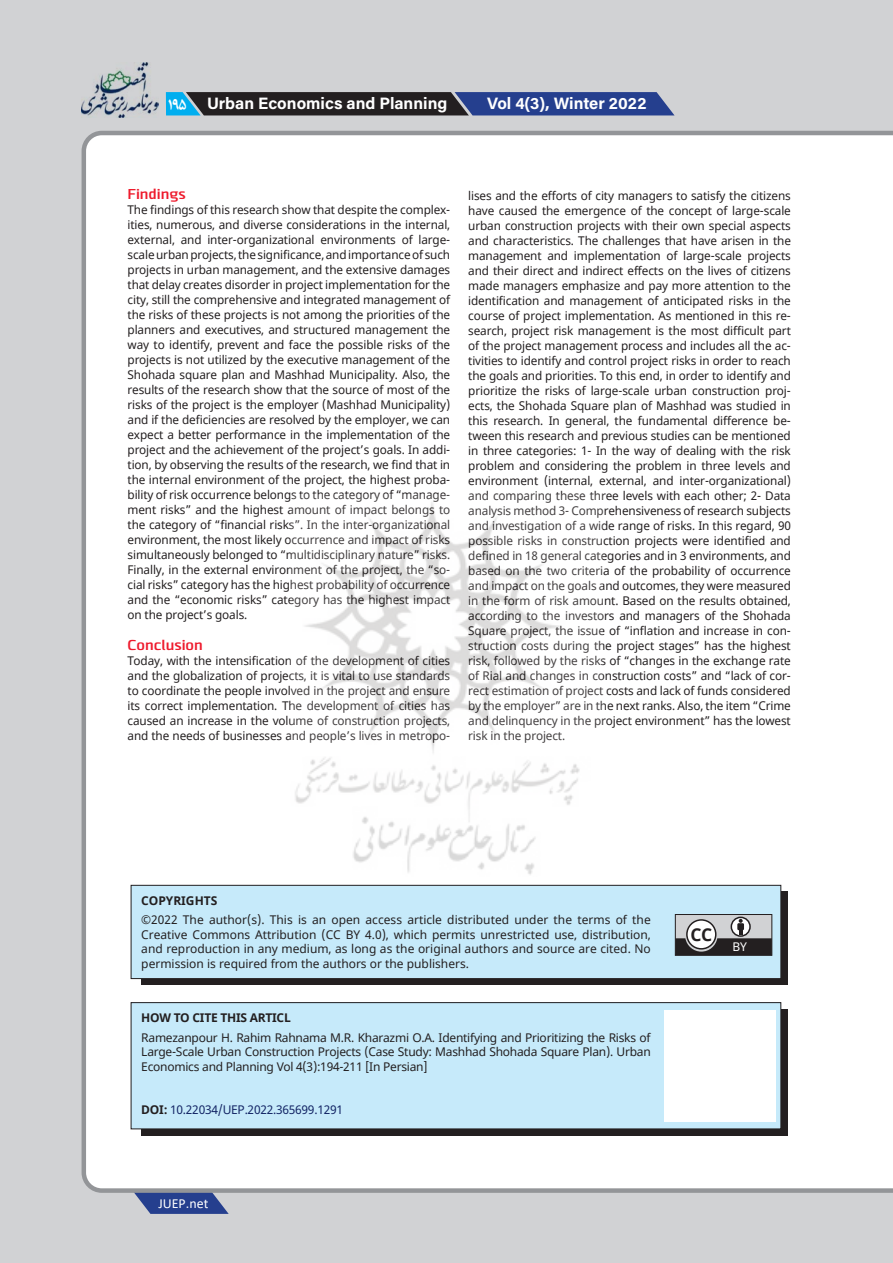
<style>
.page{position:relative;width:893px;height:1263px;background:#d1d2d4}
.page>*{position:absolute;margin:0;border:0;box-sizing:border-box;transform-origin:0 0}
.t1{font:700 17.4px "Noto Sans";color:#231f20}
.t2{font:16.5px "Acumin Variable Concept";color:#fff}
.t3{font:700 16.5px "B Nazanin";color:#fff}
.t4{font:700 15px "Clio XS Semi";letter-spacing:-.01em;color:#ee1b2d}
.t5{font:13.8px "Calibri";color:#fff}
.t6{font:12px/15px "Noto Sans";letter-spacing:-.01em;color:#231f20;text-align:justify}
.t7{font:12px "Noto Sans";letter-spacing:-.02em;color:#132565}
.t8{font:700 12px "Noto Sans";letter-spacing:-.02em;color:#231f20}
.t9{font:700 12px "Noto Sans";color:#231f20}
.t10{font:12px "Noto Sans";color:#fff}
.s1{font-weight:700;color:#231f20}
</style>
<div class="page">
<svg style="left:134px;top:1193px;width:95px;height:21px"></svg>
<div style="left:82px;top:131px;width:811px;height:1062px;background:#fff"></div>
<svg style="left:166px;top:92px;width:508px;height:23px;background:#27385c"></svg>
<img style="left:82px;top:63px;width:76px;height:54px">
<div style="left:141px;top:892px;width:647px;height:93px;background:#231f20"></div>
<div style="left:141px;top:1009px;width:647px;height:126px;background:#231f20"></div>
<div style="left:131px;top:885px;width:650px;height:93px;background:#c6eafa"></div>
<div style="left:131px;top:885px;width:650px;height:94px;border:1px solid #231f20"></div>
<div style="left:131px;top:1002px;width:650px;height:127px;background:#c6eafa"></div>
<div style="left:131px;top:1002px;width:650px;height:127px;border:1px solid #231f20"></div>
<div style="left:675px;top:914px;width:97px;height:41px;background:#d1d2d4"></div>
<div style="left:675px;top:914px;width:97px;height:42px;border:1px solid #231f20"></div>
<div style="left:731px;top:916px;width:20px;height:21px;border:2px solid #231f20;border-radius:50%"></div>
<svg style="left:675px;top:919px;width:97px;height:36px"></svg>
<div style="left:664px;top:1010px;width:112px;height:111px;background:#fff"></div>
<img style="left:290px;top:494px;width:313px;height:383px">
<h2 class="t3" style="left:167px;top:94px;width:21px">195</h2>
<h2 class="t2" style="left:207px;top:92px;width:242px">Urban Economics and Planning</h2>
<h2 class="t2" style="left:487px;top:92px;width:161px">Vol , )3(4 Winter 2022</h2>
<p class="t4" style="left:128px;top:185px;width:60px">Findings</p>
<p class="t6" style="left:128px;top:217px;width:324px">ities, numerous, and diverse considerations in the internal,</p>
<p class="t6" style="left:128px;top:202px;width:324px">The findings of this research show that despite the complex-</p>
<p class="t6" style="left:128px;top:247px;width:324px">scaleurbanprojects,thesignificance,andimportanceofsuch</p>
<p class="t6" style="left:402px;top:232px;width:13px">of</p>
<p class="t6" style="left:128px;top:232px;width:49px">external,</p>
<p class="t6" style="left:128px;top:262px;width:324px">projects in urban management, and the extensive damages that delay creates disorder in project implementation for the city, still the comprehensive and integrated management of the risks of these projects is not among the priorities of the planners and executives, and structured management the way to identify, prevent and face the possible risks of the projects is not utilized by the executive management of the Shohada square plan and Mashhad Municipality. Also, the results of the research show that the source of most of the risks of the project is the employer (Mashhad Municipality( and if the deficiencies are resolved by the employer, we can expect a better performance in the implementation of the</p>
<p class="t6" style="left:128px;top:457px;width:324px">tion, by observing the results of the research, we find that in</p>
<p class="t6" style="left:181px;top:232px;width:22px">and</p>
<p class="t6" style="left:207px;top:232px;width:109px">inter-organizational</p>
<p class="t6" style="left:418px;top:232px;width:33px">large-</p>
<p class="t6" style="left:320px;top:232px;width:77px">environments</p>
<p class="t6" style="left:128px;top:442px;width:324px">project and the achievement of the project s’ goals. In addi-</p>
<p class="t6" style="left:128px;top:472px;width:324px">the internal environment of the project, the highest proba-</p>
<p class="t6" style="left:128px;top:517px;width:324px">the category of “financial risks .” In the inter-organizational environment, the most likely occurrence and impact of risks simultaneously belonged to “multidisciplinary nature” risks.</p>
<p class="t6" style="left:128px;top:577px;width:324px">cial risks” category has the highest probability of occurrence</p>
<p class="t6" style="left:128px;top:487px;width:324px">bility of risk occurrence belongs to the category of “manage-</p>
<p class="t6" style="left:128px;top:502px;width:324px">ment risks” and the highest amount of impact belongs to</p>
<p class="t6" style="left:128px;top:562px;width:324px">Finally in, the external environment of the project, the “so-</p>
<p class="t6" style="left:128px;top:592px;width:324px">and the “economic risks” category has the highest impact on the project s’ goals.</p>
<p class="t4" style="left:128px;top:636px;width:77px">Conclusion</p>
<p class="t6" style="left:128px;top:654px;width:324px">Today, with the intensification of the development of cities and the globalization of projects isit, vital to use standards to coordinate the people involved in the project and ensure its correct implementation. The development of cities has caused an increase in the volume of construction projects,</p>
<p class="t6" style="left:128px;top:729px;width:324px">and the needs of businesses and people s’ lives in metropo-</p>
<p class="t6" style="left:468px;top:189px;width:324px">lises and the efforts of city managers to satisfy the citizens</p>
<p class="t6" style="left:468px;top:204px;width:324px;text-align:right">have caused the emergence of the concept of large-scale urban construction projects with their own special aspects and characteristics. The challenges that have arisen in the projects</p>
<p class="t6" style="left:666px;top:249px;width:13px">of</p>
<p class="t6" style="left:547px;top:249px;width:22px">and</p>
<p class="t6" style="left:574px;top:249px;width:88px">implementation</p>
<p class="t6" style="left:683px;top:249px;width:60px">large-scale</p>
<p class="t6" style="left:468px;top:249px;width:324px;text-align:left">management<br>and their direct and indirect effects on the lives of citizens made managers emphasize and pay more attention to the identification and management of anticipated risks in the</p>
<p class="t6" style="left:468px;top:324px;width:324px">search, project risk management is the most difficult part</p>
<p class="t6" style="left:468px;top:309px;width:324px">course of project implementation. As mentioned in this re-</p>
<p class="t6" style="left:468px;top:354px;width:324px">tivities to identify and control project risks in order to reach</p>
<p class="t6" style="left:468px;top:339px;width:324px">of the project management process and includes all the ac-</p>
<p class="t6" style="left:468px;top:369px;width:324px">the goals and priorities. To this end in, order to identify and</p>
<p class="t6" style="left:468px;top:399px;width:324px">ects, the Shohada Square plan of Mashhad was studied in</p>
<p class="t6" style="left:468px;top:384px;width:324px">prioritize the risks of large-scale urban construction proj-</p>
<p class="t6" style="left:468px;top:429px;width:324px">tween this research and previous studies can be mentioned</p>
<p class="t6" style="left:468px;top:414px;width:324px">this research. In general, the fundamental difference be-</p>
<p class="t6" style="left:468px;top:444px;width:324px;text-align:right">in three categories: 1- In the way of dealing with the risk problem and considering the problem in three levels and inter-organizational(</p>
<p class="t6" style="left:544px;top:474px;width:50px">(internal,</p>
<p class="t6" style="left:599px;top:474px;width:49px">external,</p>
<p class="t6" style="left:653px;top:474px;width:22px">and</p>
<p class="t6" style="left:468px;top:474px;width:324px;text-align:left">environment<br>and comparing these three levels with each other; 2- Data analysis method 3- Comprehensiveness of research subjects and investigation of a wide range of risks In. this regard, 90 possible risks in construction projects were identified and defined in 18 general categories and in 3 environments, and based on the two criteria of the probability of occurrence and impact on the goals and outcomes, they were measured in the form of risk amount. Based on the results obtained, according to the investors and managers of the Shohada</p>
<p class="t6" style="left:468px;top:639px;width:324px">struction costs during the project stages” has the highest</p>
<p class="t6" style="left:468px;top:624px;width:324px">Square project, the issue of “inflation and increase in con-</p>
<p class="t6" style="left:468px;top:654px;width:324px">risk, followed by the risks of “changes in the exchange rate</p>
<p class="t6" style="left:468px;top:684px;width:324px">rect estimation of project costs and lack of funds considered</p>
<p class="t6" style="left:468px;top:669px;width:324px">of Rial and changes in construction costs” and “lack of cor-</p>
<p class="t6" style="left:468px;top:699px;width:324px">by the employer” are in the next ranks. Also, the item “Crime and delinquency in the project environment” has the lowest risk in the project.</p>
<p class="t9" style="left:141px;top:892px;width:78px">COPYRIGHTS</p>
<p class="t6" style="left:141px;top:913px;width:511px;line-height:14.4px">©2022 The author . )s( This is an open access article distributed under the terms of the Creative Commons Attribution (CC BY 4.0 ,) which permits unrestricted use, distribution, and reproduction in any medium, as long as the original authors and source are cited. No permission is required from the authors or the publishers.</p>
<p class="t8" style="left:141px;top:1009px;width:151px">HOW TO CITE THIS ARTICL</p>
<p class="t6" style="left:141px;top:1031px;width:511px;line-height:14.4px">Ramezanpour H. Rahim Rahnama M R. . Kharazmi O A. . Identifying and Prioritizing the Risks of Large-Scale Urban Construction Projects (Case Study: Mashhad Shohada Square Plan .) Urban Economics and Planning Vol )3(4 :194-211 [In Persian[</p>
<p class="t7" style="left:141px;top:1101px;width:203px"><span class="s1">DOI:</span> 10.22034/UEP.2022.365699.1291</p>
<p class="t5" style="left:158px;top:1194px;width:51px">JUEP.net</p>
<p class="t1" style="left:690px;top:922px;width:23px">CC</p>
<p class="t10" style="left:732px;top:938px;width:16px">BY</p>
</div>
